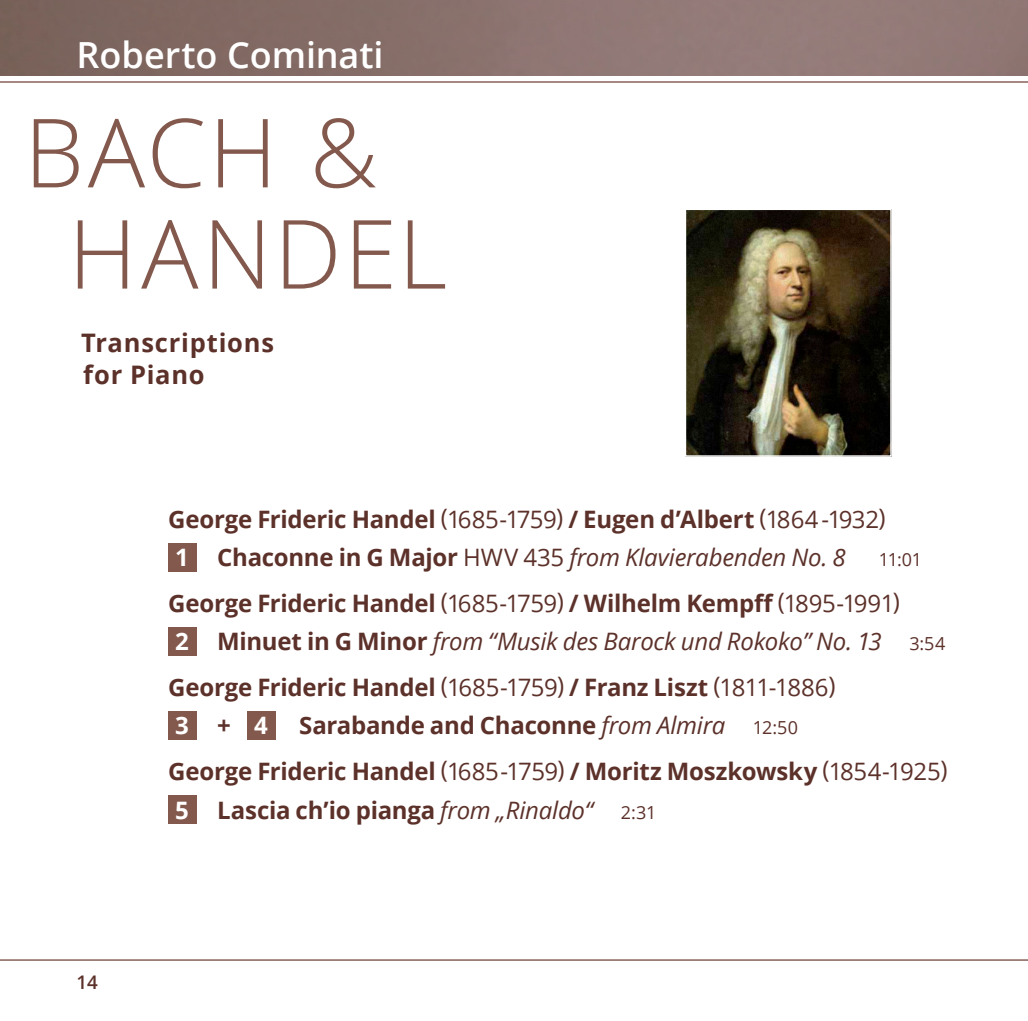
<style>
.page{position:relative;width:1028px;height:1021px;background:#fff}
.page>*{position:absolute;margin:0;border:0;box-sizing:border-box;transform-origin:0 0}
.t1{font:300 95.4px/101.1px "Open Sans";letter-spacing:.025em;color:#84594d}
.t2{font:600 36px "Open Sans";color:#fff}
.t3{font:700 25.5px/31.5px "Open Sans";letter-spacing:.03em;color:#5c312a}
.t4{font:700 24px/38.1px "Open Sans";letter-spacing:-.01em;color:#5c312a}
.t5{font:600 18.6px "Open Sans";color:#5c312a}
.t6{font:18px "Open Sans";color:#5c312a}
.s1{font-weight:400}
.s2{color:#fff}
.s3{font-weight:400;font-style:italic}
.s4{font-weight:400;font-size:18px}
</style>
<div class="page">
<hr style="left:0;top:959px;width:1028px;height:1px;background:#886158">
<hr style="left:0;top:81px;width:1028px;height:2px;background:#886158">
<img style="left:0;top:0;width:1028px;height:75px">
<div style="left:168px;top:543px;width:29px;height:29px;background:#84594d"></div>
<div style="left:168px;top:627px;width:29px;height:29px;background:#84594d"></div>
<div style="left:168px;top:711px;width:29px;height:28px;background:#84594d"></div>
<div style="left:168px;top:795px;width:29px;height:29px;background:#84594d"></div>
<div style="left:247px;top:711px;width:29px;height:28px;background:#84594d"></div>
<img style="left:688px;top:211px;width:201px;height:243px">
<div style="left:685px;top:208px;width:207px;height:249px;border:2px solid #fff"></div>
<h2 class="t2" style="left:77px;top:30px;width:308px">Roberto Cominati</h2>
<h1 class="t1" style="left:68px;top:100px;width:380px;text-indent:-44px">BACH &amp;<br>HANDEL</h1>
<p class="t3" style="left:81px;top:326px;width:194px">Transcriptions for Piano</p>
<p class="t5" style="left:77px;top:969px;width:23px">14</p>
<p class="t4" style="left:168px;top:499px;width:719px">George Frideric Handel <span class="s1">(1685-1759)</span> / Eugen d’Albert <span class="s1">(1864-1932)<br></span><span class="s2">1</span> Chaconne in G Major <span class="s1">HWV 435</span> <span class="s3">from Klavierabenden No. 8</span></p>
<p class="t6" style="left:879px;top:547px;width:45px">11:01</p>
<p class="t4" style="left:168px;top:583px;width:779px">George Frideric Handel <span class="s1">(1685-1759)</span> / Wilhelm Kempff <span class="s1">(1895-1991)<br></span><span class="s2">2</span> Minuet in G Minor <span class="s3">from “Musik des Barock und Rokoko” No. 13</span> <span class="s4">3:54</span></p>
<p class="t4" style="left:168px;top:668px;width:669px">George Frideric Handel <span class="s1">(1685-1759)</span> / Franz Liszt <span class="s1">(1811-1886)<br></span><span class="s2">3</span>+<span class="s2">4</span></p>
<p class="t4" style="left:168px;top:702px;width:781px;line-height:45.9px;text-indent:131px">Sarabande and Chaconne <span class="s3">from Almira</span> <span class="s4">12:50<br></span>George Frideric Handel <span class="s1">(1685-1759)</span> / Moritz Moszkowsky <span class="s1">(1854-1925)</span></p>
<p class="t4" style="left:175px;top:790px;width:483px"><span class="s2">5</span> Lascia ch’io pianga <span class="s3">from „Rinaldo“</span> <span class="s4">2:31</span></p>
</div>
